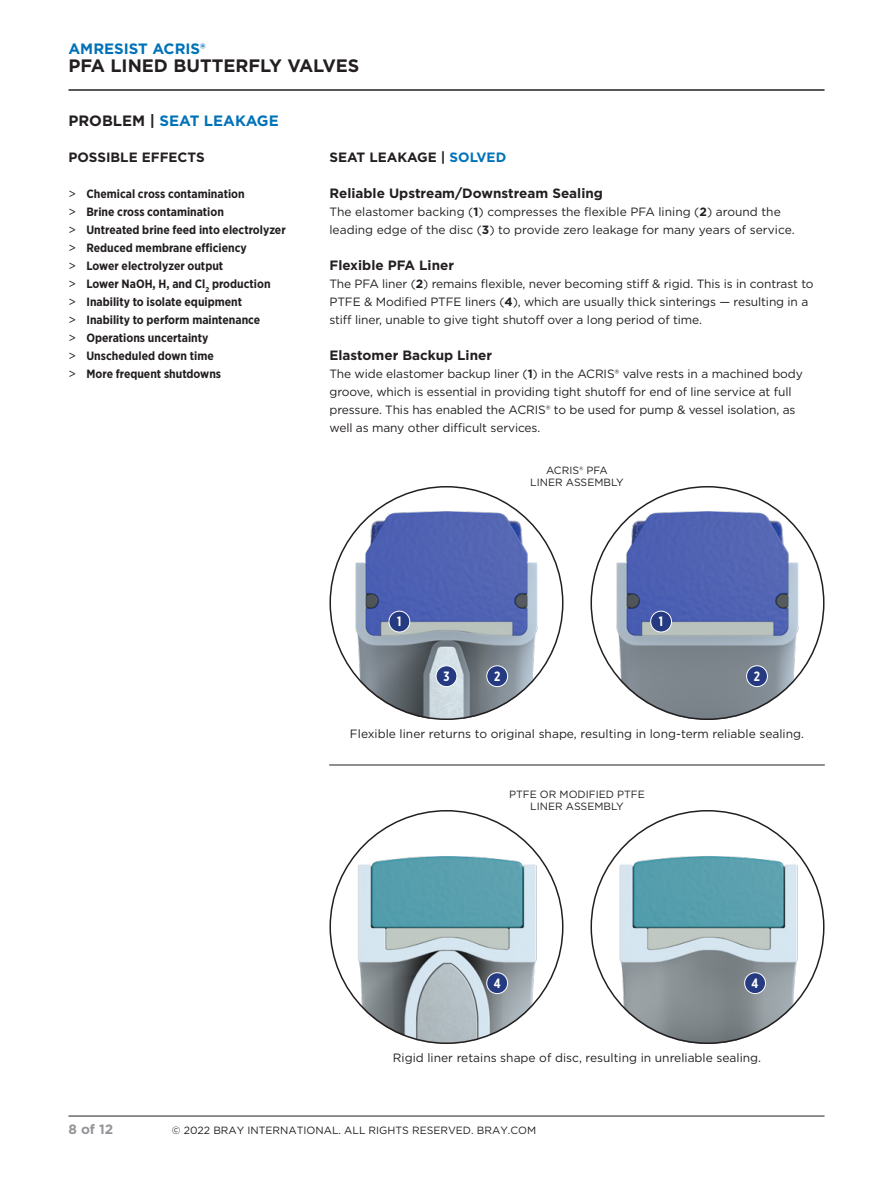
<style>
.page{position:relative;width:893px;height:1188px;background:#fff}
.page>*{position:absolute;margin:0;border:0;box-sizing:border-box;transform-origin:0 0}
.t1{font:700 18px "Gotham";color:#231f20}
.Subhead_1{font:700 15px "Gotham";color:#0072b8}
.Subhead_2{font:700 13.5px "Gotham";color:#231f20}
.Balloon_Number{font:700 13.5px "Gotham X Narrow";color:#fff}
.t2{font:700 13.5px "Gotham";color:#939598}
.Body_Text{font:12px/18px "Gotham";letter-spacing:-.01em;color:#231f20}
.t3{font:700 12px "Gotham Narrow";color:#231f20}
.t4{font:10.5px/12px "Gotham";color:#231f20;text-align:center}
.s1{color:#231f20}
.s2{font-family:"Gotham";font-weight:400}
.s3{color:#0072b8}
.s4{font-weight:700}
</style>
<div class="page">
<hr style="left:68px;top:1116px;width:756px;height:1px;background:#231f20">
<hr style="left:68px;top:89px;width:756px;height:2px;background:#231f20">
<img style="left:590px;top:486px;width:234px;height:234px;border-radius:117px">
<img style="left:329px;top:486px;width:234px;height:234px;border-radius:117px">
<img style="left:590px;top:810px;width:234px;height:234px;border-radius:117px">
<img style="left:329px;top:810px;width:234px;height:234px;border-radius:117px">
<div style="left:389px;top:611px;width:21px;height:21px;background:#253a80;border-radius:50%"></div>
<div style="left:389px;top:611px;width:21px;height:21px;border:1px solid #fff;border-radius:50%"></div>
<div style="left:651px;top:611px;width:20px;height:21px;background:#253a80;border-radius:50%"></div>
<div style="left:650px;top:611px;width:22px;height:21px;border:1px solid #fff;border-radius:50%"></div>
<div style="left:436px;top:666px;width:21px;height:21px;background:#253a80;border-radius:50%"></div>
<div style="left:436px;top:665px;width:21px;height:22px;border:1px solid #fff;border-radius:50%"></div>
<div style="left:487px;top:666px;width:21px;height:21px;background:#253a80;border-radius:50%"></div>
<div style="left:486px;top:665px;width:22px;height:22px;border:1px solid #fff;border-radius:50%"></div>
<div style="left:487px;top:973px;width:21px;height:21px;background:#253a80;border-radius:50%"></div>
<div style="left:486px;top:972px;width:22px;height:22px;border:1px solid #fff;border-radius:50%"></div>
<div style="left:745px;top:973px;width:20px;height:21px;background:#253a80;border-radius:50%"></div>
<div style="left:744px;top:972px;width:22px;height:22px;border:1px solid #fff;border-radius:50%"></div>
<div style="left:747px;top:666px;width:20px;height:21px;background:#253a80;border-radius:50%"></div>
<div style="left:746px;top:665px;width:22px;height:22px;border:1px solid #fff;border-radius:50%"></div>
<hr style="left:329px;top:765px;width:495px;height:1px;background:#231f20">
<p class="Subhead_1" style="left:68px;top:39px;width:139px">AMRESIST ACRIS®</p>
<h1 class="t1" style="left:68px;top:54px;width:292px">PFA LINED BUTTERFLY VALVES</h1>
<p class="Subhead_1" style="left:68px;top:111px;width:212px"><span class="s1">PROBLEM |</span> SEAT LEAKAGE</p>
<p class="Subhead_2" style="left:68px;top:148px;width:138px">POSSIBLE EFFECTS</p>
<p class="t3" style="left:68px;top:186px;width:178px"><span class="s2">&gt;</span> Chemical cross contamination</p>
<p class="t3" style="left:68px;top:204px;width:157px"><span class="s2">&gt;</span> Brine cross contamination</p>
<p class="t3" style="left:68px;top:222px;width:219px"><span class="s2">&gt;</span> Untreated brine feed into electrolyzer</p>
<p class="t3" style="left:68px;top:240px;width:180px"><span class="s2">&gt;</span> Reduced membrane efficiency</p>
<p class="t3" style="left:68px;top:258px;width:156px"><span class="s2">&gt;</span> Lower electrolyzer output</p>
<p class="t3" style="left:68px;top:276px;width:204px"><span class="s2">&gt;</span> Lower NaOH, H, and Cl<sub>2</sub> production</p>
<p class="t3" style="left:68px;top:294px;width:175px"><span class="s2">&gt;</span> Inability to isolate equipment</p>
<p class="t3" style="left:68px;top:312px;width:193px"><span class="s2">&gt;</span> Inability to perform maintenance</p>
<p class="t3" style="left:68px;top:330px;width:141px"><span class="s2">&gt;</span> Operations uncertainty</p>
<p class="t3" style="left:68px;top:348px;width:147px"><span class="s2">&gt;</span> Unscheduled down time</p>
<p class="t3" style="left:68px;top:366px;width:154px"><span class="s2">&gt;</span> More frequent shutdowns</p>
<p class="Subhead_2" style="left:329px;top:148px;width:178px">SEAT LEAKAGE | <span class="s3">SOLVED</span></p>
<p class="Subhead_2" style="left:329px;top:184px;width:275px">Reliable Upstream/Downstream Sealing</p>
<p class="Body_Text" style="left:329px;top:202px;width:467px">The elastomer backing (<span class="s4">1</span>) compresses the flexible PFA lining (<span class="s4">2</span>) around the leading edge of the disc (<span class="s4">3</span>) to provide zero leakage for many years of service.</p>
<p class="Subhead_2" style="left:329px;top:256px;width:126px">Flexible PFA Liner</p>
<p class="Body_Text" style="left:329px;top:274px;width:486px">The PFA liner (<span class="s4">2</span>) remains flexible, never becoming stiff &amp; rigid. This is in contrast to<br>PTFE &amp; Modified PTFE liners (<span class="s4">4</span>), which are usually thick sinterings — resulting in a stiff liner, unable to give tight shutoff over a long period of time.</p>
<p class="Subhead_2" style="left:329px;top:346px;width:164px">Elastomer Backup Liner</p>
<p class="Body_Text" style="left:329px;top:364px;width:475px">The wide elastomer backup liner (<span class="s4">1</span>) in the ACRIS® valve rests in a machined body groove, which is essential in providing tight shutoff for end of line service at full pressure. This has enabled the ACRIS® to be used for pump &amp; vessel isolation, as well as many other difficult services.</p>
<p class="t4" style="left:530px;top:464px;width:95px">ACRIS® PFA<br>LINER ASSEMBLY</p>
<p class="Balloon_Number" style="left:397px;top:613px;width:6px">1</p>
<p class="Balloon_Number" style="left:659px;top:613px;width:6px">1</p>
<p class="Balloon_Number" style="left:443px;top:668px;width:8px">3</p>
<p class="Balloon_Number" style="left:494px;top:668px;width:8px">2</p>
<p class="Balloon_Number" style="left:754px;top:668px;width:8px">2</p>
<p class="Body_Text" style="left:350px;top:724px;width:456px">Flexible liner returns to original shape, resulting in long-term reliable sealing.</p>
<p class="t4" style="left:509px;top:788px;width:137px">PTFE OR MODIFIED PTFE<br>LINER ASSEMBLY</p>
<p class="Balloon_Number" style="left:494px;top:975px;width:8px">4</p>
<p class="Balloon_Number" style="left:752px;top:975px;width:8px">4</p>
<p class="Body_Text" style="left:393px;top:1048px;width:370px">Rigid liner retains shape of disc, resulting in unreliable sealing.</p>
<p class="t2" style="left:68px;top:1120px;width:46px">8 of 12</p>
<p class="t4" style="left:172px;top:1124px;width:366px">© 2022 BRAY INTERNATIONAL. ALL RIGHTS RESERVED. BRAY.COM</p>
</div>
